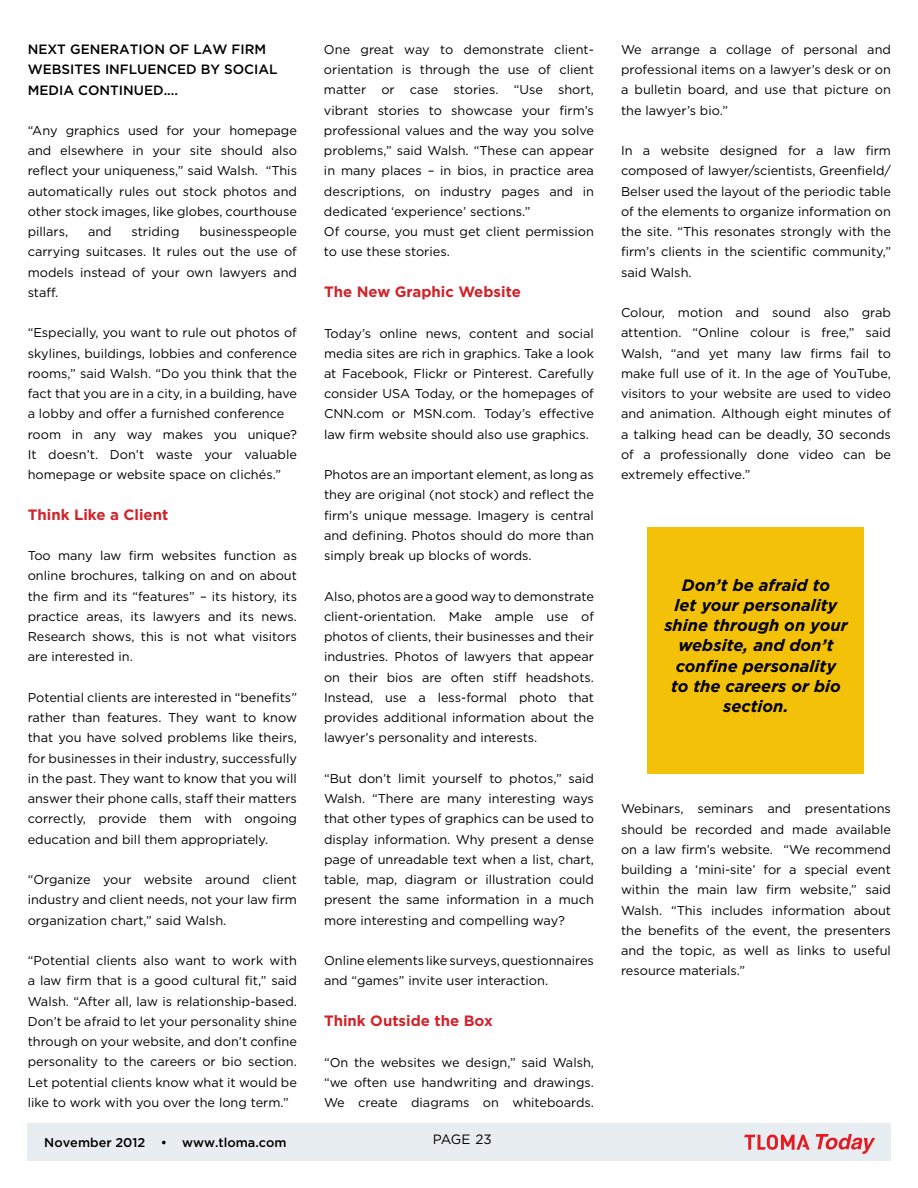
<style>
.page{position:relative;width:918px;height:1188px;background:#fff}
.page>*{position:absolute;margin:0;border:0;box-sizing:border-box;transform-origin:0 0}
.t1{font:italic 700 16.5px/20.2px "Gotham";color:#000;text-align:center}
.t2{font:700 15px "Gotham";color:#d2232a}
.t3{font:500 13.5px "Gotham";color:#000}
.t4{font:13.5px "Gotham";letter-spacing:-.02em;color:#000}
.t5{font:12.75px/20.2px "Gotham";color:#000;text-align:justify}
.t6{font:500 12.75px "Gotham";color:#000}
</style>
<div class="page">
<div style="left:27px;top:1123px;width:864px;height:38px;background:#e7edf0"></div>
<svg style="left:744px;top:1135px;width:66px;height:15px"></svg>
<svg style="left:816px;top:1134px;width:59px;height:20px"></svg>
<div style="left:648px;top:528px;width:216px;height:246px;background:#f3c108"></div>
<p class="t3" style="left:28px;top:42px;width:21px">NEXT</p>
<p class="t3" style="left:70px;top:42px;width:21px">GENERATION</p>
<p class="t3" style="left:169px;top:42px;width:47px">OF LAW</p>
<p class="t3" style="left:232px;top:42px;width:18px">FIRM</p>
<p class="t3" style="left:28px;top:62px;width:25px">WEBSITES</p>
<p class="t3" style="left:105px;top:62px;width:14px">INFL</p>
<p class="t3" style="left:137px;top:62px;width:21px">UENCED</p>
<p class="t3" style="left:201px;top:62px;width:42px">BY SOCIAL</p>
<p class="t3" style="left:28px;top:82px;width:21px">MEDIA</p>
<p class="t3" style="left:78px;top:82px;width:20px">CONTIN</p>
<p class="t3" style="left:134px;top:82px;width:46px">UED....</p>
<p class="t5" style="left:28px;top:120px;width:271px">“Any graphics used for your homepage and elsewhere in your site should also reflect your uniqueness,” said Walsh. “This automatically rules out stock photos and other stock images, like globes, courthouse pillars,</p>
<p class="t5" style="left:28px;top:221px;width:271px;text-indent:172px">businesspeople carrying suitcases. It rules out the use of models instead of your own lawyers and staff.</p>
<p class="t5" style="left:28px;top:323px;width:271px;text-align:left">“Especially, you want to rule out photos of skylines, buildings, lobbies and conference rooms,” said Walsh. “Do you think that the fact that you are in a city, in a building, have a lobby and offer a furnished conference room in any way makes you unique?<br>It doesn’t. Don’t waste your valuable homepage or website space on clichés.”</p>
<p class="t2" style="left:28px;top:506px;width:142px">Think Like a Client</p>
<p class="t5" style="left:28px;top:545px;width:271px">Too many law firm websites function as online brochures, talking on and on about the firm and its “features” – its history, its practice areas, its lawyers and its news.<br>Research shows, this is not what visitors are interested in.</p>
<p class="t5" style="left:28px;top:687px;width:271px">Potential clients are interested in “benefits” rather than features. They want to know that you have solved problems like theirs, for businesses in their industry, successfully in the past. They want to know that you will answer their phone calls, staff their matters correctly, provide them with ongoing education and bill them appropriately.</p>
<p class="t5" style="left:28px;top:869px;width:271px">“Organize your website around client industry and client needs, not your law firm organization chart,” said Walsh.</p>
<p class="t5" style="left:28px;top:950px;width:271px">“Potential clients also want to work with a law firm that is a good cultural fit,” said Walsh. “After all, law is relationship-based.<br>Don’t be afraid to let your personality shine through on your website, and don’t confine personality to the careers or bio section.<br>Let potential clients know what it would be like to work with you over the long term.”</p>
<p class="t5" style="left:88px;top:221px;width:25px">and</p>
<p class="t5" style="left:132px;top:221px;width:50px">striding</p>
<p class="t5" style="left:324px;top:39px;width:272px;text-align:left">One great way to demonstrate client&shy;orientation is through the use of client matter or case stories. “Use short, vibrant stories to showcase your firm’s professional values and the way you solve problems,” said Walsh. “These can appear in many places – in bios, in practice area descriptions, on industry pages and in dedicated ‘experience’ sections.”<br>Of course, you must get client permission to use these stories.</p>
<p class="t2" style="left:324px;top:283px;width:198px">The New Graphic Website</p>
<p class="t5" style="left:324px;top:323px;width:272px">Today’s online news, content and social media sites are rich in graphics. Take a look at Facebook, Flickr or Pinterest. Carefully consider USA Today, or the homepages of CNN.com or MSN.com. Today’s effective law firm website should also use graphics.</p>
<p class="t5" style="left:324px;top:464px;width:272px">Photos are an important element, as long as they are original (not stock) and reflect the firm’s unique message. Imagery is central and defining. Photos should do more than simply break up blocks of words.</p>
<p class="t5" style="left:324px;top:586px;width:272px">Also, photos are a good way to demonstrate client-orientation. Make ample use of photos of clients, their businesses and their industries. Photos of lawyers that appear on their bios are often stiff headshots.<br>Instead, use a less-formal photo that provides additional information about the lawyer’s personality and interests.</p>
<p class="t5" style="left:324px;top:768px;width:272px">“But don’t limit yourself to photos,” said Walsh. “There are many interesting ways that other types of graphics can be used to display information. Why present a dense page of unreadable text when a list, chart, table, map, diagram or illustration could present the same information in a much more interesting and compelling way?</p>
<p class="t5" style="left:324px;top:950px;width:271px">Online elements like surveys, questionnaires and “games” invite user interaction.</p>
<p class="t2" style="left:324px;top:1012px;width:170px">Think Outside the Box</p>
<p class="t5" style="left:324px;top:1052px;width:272px">“On the websites we design,” said Walsh, “we often use handwriting and drawings.<br>We create diagrams on whiteboards.</p>
<p class="t6" style="left:44px;top:1136px;width:244px">NOVEMBER 2012 • WWW.TLOMA.COM</p>
<p class="t4" style="left:433px;top:1132px;width:61px">PAGE 23</p>
<p class="t5" style="left:621px;top:39px;width:272px">We arrange a collage of personal and professional items on a lawyer’s desk or on a bulletin board, and use that picture on the lawyer’s bio.”</p>
<p class="t5" style="left:621px;top:140px;width:272px">In a website designed for a law firm composed of lawyer/scientists, Greenfield/ Belser used the layout of the periodic table of the elements to organize information on the site. “This resonates strongly with the firm’s clients in the scientific community,” said Walsh.</p>
<p class="t5" style="left:621px;top:302px;width:272px">Colour, motion and sound also grab attention. “Online colour is free,” said Walsh, “and yet many law firms fail to make full use of it. In the age of YouTube, visitors to your website are used to video and animation. Although eight minutes of a talking head can be deadly, 30 seconds of a professionally done video can be extremely effective.”</p>
<p class="t1" style="left:664px;top:574px;width:185px">Don’t be afraid to<br>let your personality shine through on your website, and don’t confine personality<br>to the careers or bio section.</p>
<p class="t5" style="left:621px;top:798px;width:272px">Webinars, seminars and presentations should be recorded and made available on a law firm’s website. “We recommend building a ‘mini-site’ for a special event within the main law firm website,” said Walsh. “This includes information about the benefits of the event, the presenters and the topic, as well as links to useful resource materials.”</p>
</div>
